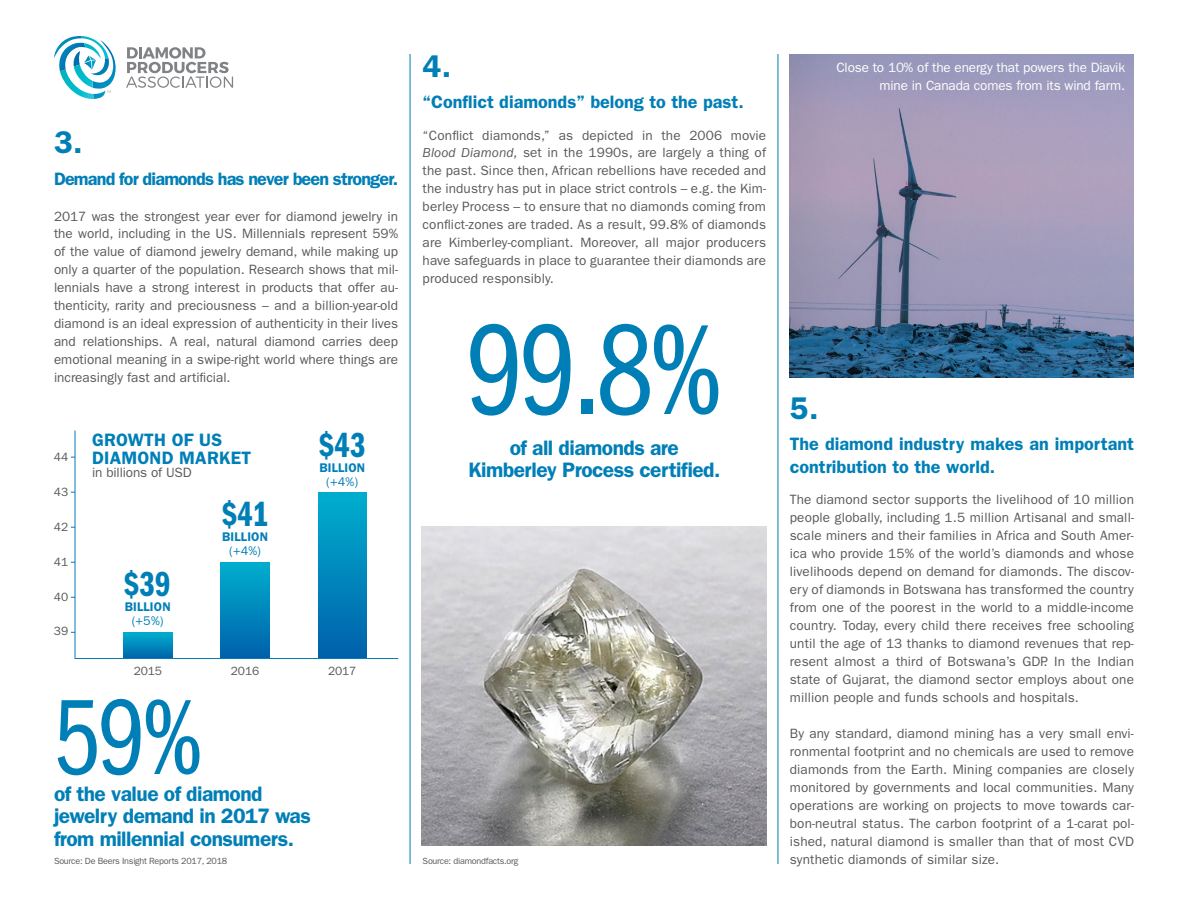
<style>
.page{position:relative;width:1188px;height:918px;background:#fff}
.page>*{position:absolute;margin:0;border:0;box-sizing:border-box;transform-origin:0 0}
.t1{font:132.75px "ITC Franklin Gothic Std Bk Cp";color:#007fb7}
.t2{font:110.7px "ITC Franklin Gothic Std Bk Cp";color:#007fb7}
.t3{font:36px "ITC Franklin Gothic Std Dm Cp";color:#007fb7}
.t4{font:600 31.5px "ITC Franklin Gothic Std";color:#007fb7}
.t5{font:600 21px/22.5px "ITC Franklin Gothic Std";letter-spacing:-.025em;color:#007fb7}
.t6{font:600 18px/22.5px "ITC Franklin Gothic Std";color:#007fb7}
.t7{font:600 18px "ITC Franklin Gothic Std";letter-spacing:-.045em;color:#007fb7}
.t8{font:13.5px/18px "ITC Franklin Gothic Std";letter-spacing:.01em;color:#58595b;text-align:justify}
.t9{font:13.5px/18px "ITC Franklin Gothic Std";letter-spacing:-.01em;color:#fff;text-align:right}
.t10{font:13.5px "ITC Franklin Gothic Std";letter-spacing:-.01em;color:#58595b}
.t11{font:600 12.6px "ITC Franklin Gothic Std";letter-spacing:.01em;color:#007fb7}
.t12{font:12.6px "ITC Franklin Gothic Std";color:#007fb7}
.t13{font:12px "ITC Franklin Gothic Std";letter-spacing:-.01em;color:#58595b}
.t14{font:9px "ITC Franklin Gothic Std";letter-spacing:-.025em;color:#58595b}
.s1{font-style:italic}
</style>
<div class="page">
<hr style="left:410px;top:54px;width:1px;height:810px;background:#007fb7">
<hr style="left:778px;top:54px;width:1px;height:810px;background:#007fb7">
<img style="left:790px;top:54px;width:344px;height:324px">
<img style="left:422px;top:526px;width:344px;height:320px">
<svg style="left:74px;top:430px;width:325px;height:229px"></svg>
<svg style="left:54px;top:36px;width:62px;height:63px"></svg>
<svg style="left:126px;top:47px;width:107px;height:41px"></svg>
<h3 class="t4" style="left:54px;top:124px;width:30px">3.</h3>
<h3 class="t7" style="left:54px;top:168px;width:346px">Demand for diamonds has never been stronger.</h3>
<p class="t8" style="left:54px;top:207px;width:346px">2017 was the strongest year ever for diamond jewelry in the world, including in the US. Millennials represent 59% of the value of diamond jewelry demand, while making up only a quarter of the population. Research shows that mil&shy;lennials have a strong interest in products that offer au&shy;thenticity, rarity and preciousness – and a billion-year-old diamond is an ideal expression of authenticity in their lives and relationships. A real, natural diamond carries deep emotional meaning in a swipe-right world where things are increasingly fast and artificial.</p>
<p class="t13" style="left:54px;top:450px;width:16px">44</p>
<p class="t13" style="left:54px;top:485px;width:16px">43</p>
<p class="t13" style="left:54px;top:520px;width:16px">42</p>
<p class="t13" style="left:54px;top:555px;width:16px">41</p>
<p class="t13" style="left:54px;top:590px;width:16px">40</p>
<p class="t13" style="left:54px;top:624px;width:16px">39</p>
<h3 class="t6" style="left:92px;top:430px;width:160px;line-height:18px">GROWTH OF US<br>DIAMOND MARKET</h3>
<p class="t10" style="left:92px;top:465px;width:101px">in billions of USD</p>
<h3 class="t3" style="left:124px;top:564px;width:48px">$39</h3>
<p class="t11" style="left:125px;top:599px;width:47px">BILLION</p>
<p class="t12" style="left:132px;top:614px;width:33px">(+5%)</p>
<h3 class="t3" style="left:222px;top:494px;width:48px">$41</h3>
<p class="t11" style="left:222px;top:529px;width:47px">BILLION</p>
<p class="t12" style="left:229px;top:543px;width:33px">(+4%)</p>
<h3 class="t3" style="left:319px;top:425px;width:48px">$43</h3>
<p class="t11" style="left:319px;top:460px;width:47px">BILLION</p>
<p class="t12" style="left:326px;top:474px;width:33px">(+4%)</p>
<p class="t13" style="left:134px;top:664px;width:30px">2015</p>
<p class="t13" style="left:231px;top:664px;width:30px">2016</p>
<p class="t13" style="left:328px;top:664px;width:30px">2017</p>
<h2 class="t2" style="left:54px;top:677px;width:151px">59%</h2>
<h3 class="t5" style="left:54px;top:783px;width:258px">of the value of diamond jewelry demand in 2017 was from millennial consumers.</h3>
<h3 class="t4" style="left:423px;top:47px;width:30px">4.</h3>
<h3 class="t6" style="left:423px;top:91px;width:323px">“Conflict diamonds” belong to the past.</h3>
<p class="t8" style="left:423px;top:126px;width:345px">“Conflict diamonds,” as depicted in the 2006 movie <span class="s1">Blood Diamond,</span> set in the 1990s, are largely a thing of the past. Since then, African rebellions have receded and the industry has put in place strict controls – e.g. the Kim&shy;berley Process – to ensure that no diamonds coming from conflict-zones are traded. As a result, 99.8% of diamonds are Kimberley-compliant. Moreover, all major producers have safeguards in place to guarantee their diamonds are produced responsibly.</p>
<h1 class="t1" style="left:466px;top:298px;width:257px">99.8%</h1>
<h3 class="t5" style="left:468px;top:436px;width:253px;text-align:center">of all diamonds are<br>Kimberley Process certified.</h3>
<p class="t14" style="left:54px;top:856px;width:175px">Source: De Beers Insight Reports 2017, 2018</p>
<p class="t14" style="left:423px;top:856px;width:97px">Source: diamondfacts.org</p>
<p class="t9" style="left:836px;top:59px;width:290px">Close to 10% of the energy that powers the Diavik mine in Canada comes from its wind farm.</p>
<h3 class="t4" style="left:790px;top:389px;width:30px">5.</h3>
<h3 class="t6" style="left:790px;top:433px;width:346px">The diamond industry makes an important contribution to the world.</h3>
<p class="t8" style="left:790px;top:491px;width:346px">The diamond sector supports the livelihood of 10 million people globally, including 1.5 million Artisanal and small&shy;scale miners and their families in Africa and South Amer&shy;ica who provide 15% of the world’s diamonds and whose livelihoods depend on demand for diamonds. The discov&shy;ery of diamonds in Botswana has transformed the country from one of the poorest in the world to a middle-income country. Today, every child there receives free schooling until the age of 13 thanks to diamond revenues that rep&shy;resent almost a third of Botswana’s GDP. In the Indian state of Gujarat, the diamond sector employs about one million people and funds schools and hospitals.</p>
<p class="t8" style="left:790px;top:724px;width:346px">By any standard, diamond mining has a very small envi&shy;ronmental footprint and no chemicals are used to remove diamonds from the Earth. Mining companies are closely monitored by governments and local communities. Many operations are working on projects to move towards car&shy;bon-neutral status. The carbon footprint of a 1-carat pol&shy;ished, natural diamond is smaller than that of most CVD synthetic diamonds of similar size.</p>
</div>
